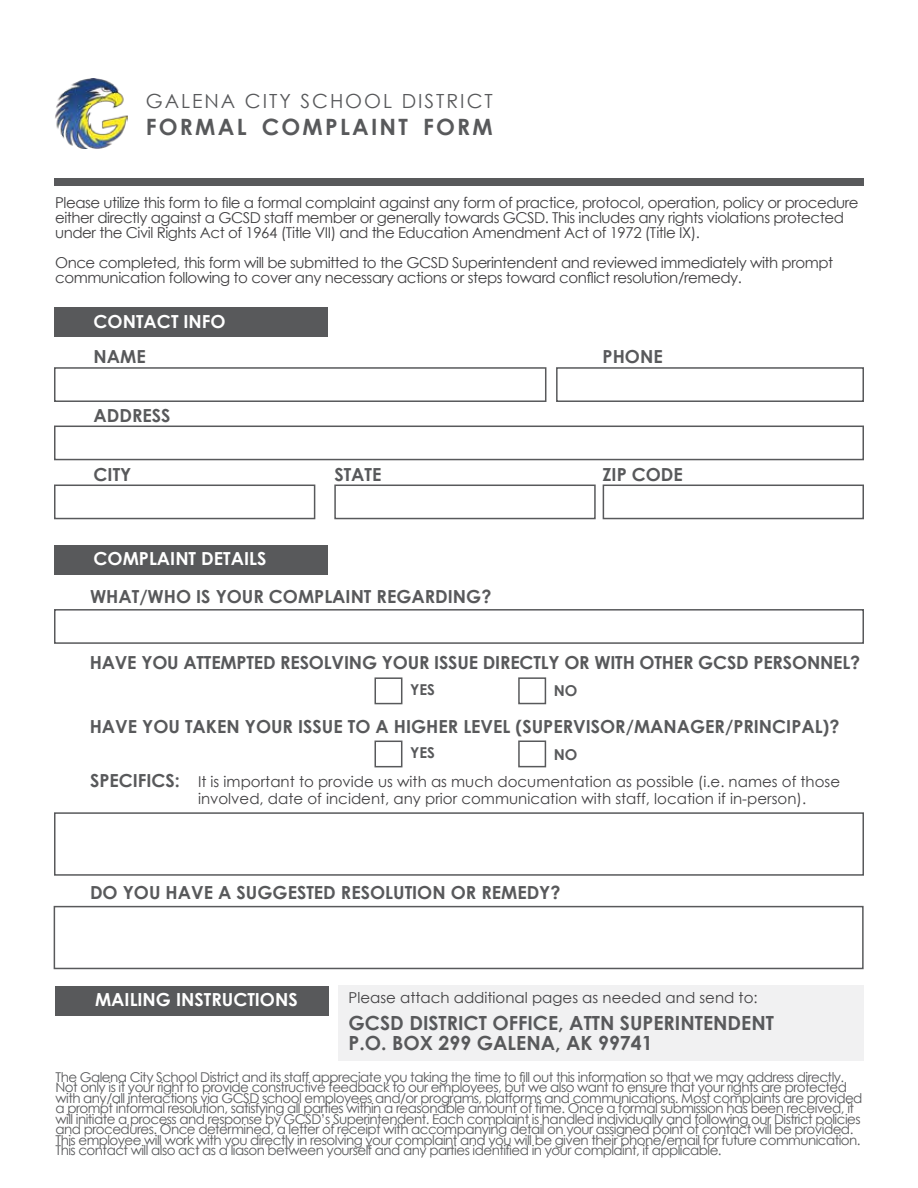
<style>
.page{position:relative;width:918px;height:1188px;background:#fff}
.page>*{position:absolute;margin:0;border:0;box-sizing:border-box;transform-origin:0 0}
.t1{font:700 22.5px "Century Gothic";letter-spacing:.1em;color:#58595b}
.t2{font:700 19.5px/20.4px "Century Gothic";color:#58595b}
.t3{font:19.5px "Century Gothic";letter-spacing:.1em;color:#58595b}
.t4{font:700 18px "Century Gothic";color:#58595b}
.t5{font:700 18px "Century Gothic";color:#fff}
.t6{font:15px/15px "Century Gothic";letter-spacing:-.03em;color:#414042}
.t7{font:15px/27.6px "Century Gothic";color:#414042}
.t8{font:700 15px "Century Gothic";color:#58595b}
.t9{font:13.5px/10.5px "Century Gothic";letter-spacing:-.04em;color:#58595b}
.s1{font-weight:700;color:#58595b}
.s2{font-weight:700;font-size:18px;color:#58595b}
</style>
<div class="page">
<div style="left:54px;top:367px;width:492px;height:35px;border:2px solid #58595b"></div>
<div style="left:54px;top:426px;width:810px;height:34px;border:2px solid #58595b"></div>
<div style="left:54px;top:485px;width:261px;height:34px;border:2px solid #58595b"></div>
<div style="left:334px;top:485px;width:262px;height:34px;border:2px solid #58595b"></div>
<div style="left:603px;top:485px;width:261px;height:34px;border:2px solid #58595b"></div>
<div style="left:556px;top:367px;width:308px;height:35px;border:2px solid #58595b"></div>
<div style="left:339px;top:985px;width:525px;height:76px;background:#f1f1f2"></div>
<img style="left:55px;top:78px;width:72px;height:71px">
<div style="left:375px;top:677px;width:27px;height:27px;border:2px solid #58595b"></div>
<div style="left:518px;top:677px;width:28px;height:27px;border:2px solid #58595b"></div>
<div style="left:375px;top:741px;width:27px;height:26px;border:2px solid #58595b"></div>
<div style="left:518px;top:741px;width:28px;height:26px;border:2px solid #58595b"></div>
<div style="left:54px;top:812px;width:810px;height:64px;border:2px solid #58595b"></div>
<div style="left:54px;top:609px;width:810px;height:35px;border:2px solid #58595b"></div>
<div style="left:54px;top:545px;width:273px;height:29px;background:#58595b"></div>
<div style="left:54px;top:307px;width:273px;height:30px;background:#58595b"></div>
<div style="left:54px;top:178px;width:810px;height:8px;background:#58595b"></div>
<div style="left:56px;top:986px;width:273px;height:30px;background:#58595b"></div>
<div style="left:54px;top:906px;width:810px;height:63px;border:2px solid #58595b"></div>
<h2 class="t3" style="left:146px;top:89px;width:348px">GALENA CITY SCHOOL DISTRICT</h2>
<h1 class="t1" style="left:146px;top:113px;width:349px">FORMAL COMPLAINT FORM</h1>
<p class="t6" style="left:55px;top:195px;width:805px">Please utilize this form to file a formal complaint against any form of practice, protocol, operation, policy or procedure either directly against a GCSD staff member or generally towards GCSD. This includes any rights violations protected under the Civil Rights Act of 1964 (Title VII) and the Education Amendment Act of 1972 (Title IX).</p>
<p class="t6" style="left:55px;top:255px;width:780px">Once completed, this form will be submitted to the GCSD Superintendent and reviewed immediately with prompt communication following to cover any necessary actions or steps toward conflict resolution/remedy.</p>
<h3 class="t5" style="left:94px;top:310px;width:134px">CONTACT INFO</h3>
<h3 class="t4" style="left:94px;top:345px;width:54px">NAME</h3>
<h3 class="t4" style="left:94px;top:404px;width:79px">ADDRESS</h3>
<h3 class="t4" style="left:603px;top:345px;width:62px">PHONE</h3>
<h3 class="t4" style="left:94px;top:463px;width:39px">CITY</h3>
<h3 class="t4" style="left:334px;top:463px;width:49px">STATE</h3>
<h3 class="t4" style="left:603px;top:463px;width:82px">ZIP CODE</h3>
<h3 class="t5" style="left:94px;top:547px;width:174px">COMPLAINT DETAILS</h3>
<h3 class="t4" style="left:90px;top:586px;width:403px">WHAT/WHO IS YOUR COMPLAINT REGARDING?</h3>
<h3 class="t4" style="left:90px;top:651px;width:772px">HAVE YOU ATTEMPTED RESOLVING YOUR ISSUE DIRECTLY OR WITH OTHER GCSD PERSONNEL?</h3>
<p class="t8" style="left:410px;top:680px;width:26px">YES</p>
<p class="t8" style="left:554px;top:682px;width:25px">NO</p>
<h3 class="t4" style="left:90px;top:715px;width:751px">HAVE YOU TAKEN YOUR ISSUE TO A HIGHER LEVEL (SUPERVISOR/MANAGER/PRINCIPAL)?</h3>
<p class="t8" style="left:410px;top:743px;width:26px">YES</p>
<p class="t7" style="left:90px;top:740px;width:752px;text-indent:464px"><span class="s1">NO<br></span><span class="s2">SPECIFICS:</span> It is important to provide us with as much documentation as possible (i.e. names of those</p>
<p class="t7" style="left:198px;top:785px;width:610px">involved, date of incident, any prior communication with staff, location if in-person).</p>
<h3 class="t4" style="left:90px;top:881px;width:472px">DO YOU HAVE A SUGGESTED RESOLUTION OR REMEDY?</h3>
<h3 class="t5" style="left:95px;top:988px;width:204px">MAILING INSTRUCTIONS</h3>
<p class="t7" style="left:349px;top:984px;width:411px">Please attach additional pages as needed and send to:</p>
<h2 class="t2" style="left:349px;top:1012px;width:427px">GCSD DISTRICT OFFICE, ATTN SUPERINTENDENT<br>P.O. BOX 299 GALENA, AK 99741</h2>
<p class="t9" style="left:56px;top:1071px;width:809px">The Galena City School District and its staff appreciate you taking the time to fill out this information so that we may address directly.<br>Not only is it your right to provide constructive feedback to our employees, but we also want to ensure that your rights are protected with any/all interactions via GCSD school employees and/or programs, platforms and communications. Most complaints are provided a prompt informal resolution, satisfying all parties within a reasonable amount of time. Once a formal submission has been received, it will initiate a process and response by GCSD’s Superintendent. Each complaint is handled individually and following our District policies and procedures. Once determined, a letter of receipt with accompanying detail on your assigned point of contact will be provided.<br>This employee will work with you directly in resolving your complaint and you will be given their phone/email for future communication.<br>This contact will also act as a liason between yourself and any parties identified in your complaint, if applicable.</p>
</div>
